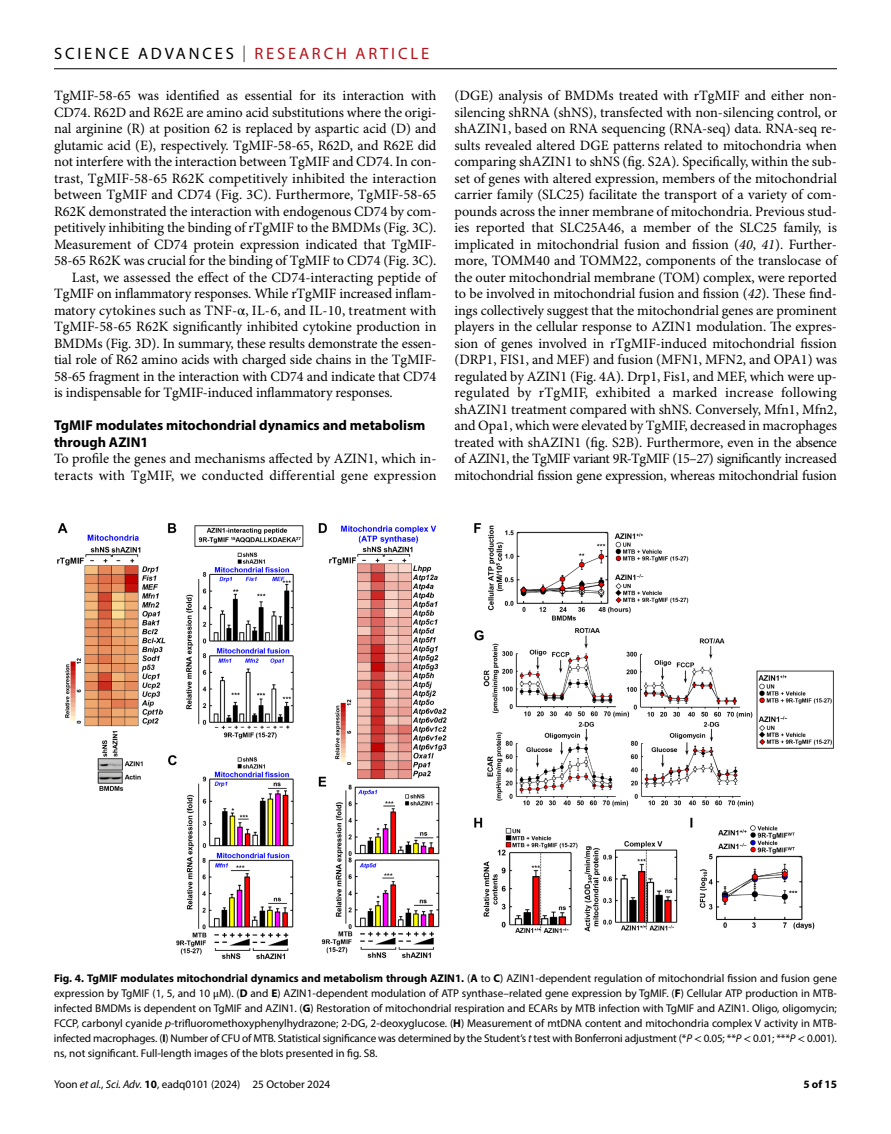
<style>
.page{position:relative;width:891px;height:1134px;background:#fff}
.page>*{position:absolute;margin:0;border:0;box-sizing:border-box;transform-origin:0 0}
.t1{font:16.5px "Myriad Pro";letter-spacing:.17em;color:#000}
.t2{font:14.25px/16.5px "Minion Pro";letter-spacing:-.005em;color:#000}
.t3{font:700 14.25px/16.5px "Myriad Pro";color:#000}
.t4{font:14.25px "Minion Pro";letter-spacing:.02em;color:#000}
.t5{font:11.25px/15px "Myriad Pro";color:#000;text-align:justify}
.t6{font:700 11.25px "Myriad Pro";color:#000}
.s1{font-weight:300}
.s2{color:#b5121b}
.s3{font-family:"STIX"}
.s4{font-style:italic}
.s5{font-weight:700}
</style>
<div class="page">
<hr style="left:54px;top:68px;width:783px;height:1px;background:#000">
<img style="left:57px;top:523px;width:777px;height:437px">
<p class="t1" style="left:54px;top:44px;width:376px">Science Adva nces <span class="s1">|</span> <span class="s2">Resear ch Ar ticle</span></p>
<p class="t2" style="left:54px;top:88px;width:384px">TgMIF-58-65 was identified as essential for its interaction with</p>
<p class="t2" style="left:54px;top:105px;width:384px">CD74. R62D and R62E are amino acid substitutions where the origi-</p>
<p class="t2" style="left:54px;top:121px;width:384px">nal arginine (R) at position 62 is replaced by aspartic acid (D) and</p>
<p class="t2" style="left:54px;top:138px;width:384px">glutamic acid (E), respectively. TgMIF-58-65, R62D, and R62E did</p>
<p class="t2" style="left:54px;top:154px;width:384px">not interfere with the interaction between TgMIF and CD74. In con-</p>
<p class="t2" style="left:54px;top:171px;width:384px">trast, TgMIF-58-65 R62K competitively inhibited the interaction</p>
<p class="t2" style="left:54px;top:187px;width:384px">between TgMIF and CD74 (Fig. 3C). Furthermore, TgMIF-58-65</p>
<p class="t2" style="left:54px;top:204px;width:384px">R62K demonstrated the interaction with endogenous CD74 by com-</p>
<p class="t2" style="left:54px;top:220px;width:384px">petitively inhibiting the binding of rTgMIF to the BMDMs (Fig. 3C).</p>
<p class="t2" style="left:54px;top:237px;width:384px">Measurement of CD74 protein expression indicated that TgMIF-</p>
<p class="t2" style="left:54px;top:253px;width:384px">58-65 R62K was crucial for the binding of TgMIF to CD74 (Fig. 3C).</p>
<p class="t2" style="left:72px;top:270px;width:366px">Last, we assessed the effect of the CD74-interacting peptide of</p>
<p class="t2" style="left:54px;top:286px;width:384px">TgMIF on inflammatory responses. While rTgMIF increased inflam-</p>
<p class="t4" style="left:54px;top:302px;width:384px">matory cytokines such as TNF-<span class="s3">α</span>, IL-6, and IL-10, treatment with</p>
<p class="t2" style="left:54px;top:319px;width:384px">TgMIF-58-65 R62K significantly inhibited cytokine production in</p>
<p class="t2" style="left:54px;top:336px;width:384px">BMDMs (Fig. 3D). In summary, these results demonstrate the essen-</p>
<p class="t2" style="left:54px;top:352px;width:384px">tial role of R62 amino acids with charged side chains in the TgMIF-</p>
<p class="t2" style="left:54px;top:369px;width:384px">58-65 fragment in the interaction with CD74 and indicate that CD74</p>
<p class="t2" style="left:54px;top:385px;width:340px">is indispensable for TgMIF-induced inflammatory responses.</p>
<p class="t3" style="left:54px;top:417px;width:373px">TgMIF modulates mitochondrial dynamics and metabolism through AZIN1</p>
<p class="t2" style="left:54px;top:451px;width:384px">To profile the genes and mechanisms affected by AZIN1, which in&shy;teracts with TgMIF, we conducted differential gene expression</p>
<p class="t2" style="left:454px;top:88px;width:384px;text-align:justify">(DGE) analysis of BMDMs treated with rTgMIF and either non&shy;silencing shRNA (shNS), transfected with non-silencing control, or shAZIN1, based on RNA sequencing (RNA-seq) data. RNA-seq re&shy;sults revealed altered DGE patterns related to mitochondria when comparing shAZIN1 to shNS (fig. S2A). Specifically, within the sub&shy;set of genes with altered expression, members of the mitochondrial carrier family (SLC25) facilitate the transport of a variety of com&shy;pounds across the inner membrane of mitochondria. Previous stud&shy;ies reported that SLC25A46, a member of the SLC25 family, is implicated in mitochondrial fusion and fission (<span class="s4">40</span>, <span class="s4">41</span>). Further&shy;more, TOMM40 and TOMM22, components of the translocase of the outer mitochondrial membrane (TOM) complex, were reported to be involved in mitochondrial fusion and fission (<span class="s4">42</span>). These find&shy;ings collectively suggest that the mitochondrial genes are prominent players in the cellular response to AZIN1 modulation. The expres&shy;sion of genes involved in rTgMIF-induced mitochondrial fission (DRP1, FIS1, and MEF) and fusion (MFN1, MFN2, and OPA1) was regulated by AZIN1 (Fig. 4A). Drp1, Fis1, and MEF, which were up&shy;regulated by rTgMIF, exhibited a marked increase following shAZIN1 treatment compared with shNS. Conversely, Mfn1, Mfn2, and Opa1, which were elevated by TgMIF, decreased in macrophages treated with shAZIN1 (fig. S2B). Furthermore, even in the absence of AZIN1, the TgMIF variant 9R-TgMIF (15–27) significantly increased mitochondrial fission gene expression, whereas mitochondrial fusion</p>
<p class="t5" style="left:54px;top:971px;width:785px"><span class="s5">Fig. 4. TgMIF modulates mitochondrial dynamics and metabolism through AZIN1.</span> (<span class="s5">A</span> to <span class="s5">C</span>) AZIN 1-dependent regulation of mitochondrial fission and fusion gene expression by TgMIF (1, 5, and 10 <span class="s3">μ</span>M). (<span class="s5">D</span> and <span class="s5">E</span>) AZIN 1-dependent modulation of ATP synthase–related gene expression by TgMIF. (<span class="s5">F</span>) Cellular ATP production in MTB&shy;infected BMDMs is dependent on TgMIF and AZIN 1. (<span class="s5">G</span>) Restoration of mitochondrial respiration and ECARs by MTB infection with TgMIF and AZIN 1. Oligo, oligomycin; FCCP, carbonyl cyanide <span class="s4">p</span>-trifluoromethoxyphenylhydrazone; 2--DG, 2-deoxyglucose. (<span class="s5">H</span>) Measurement of mtDNA content and mitochondria complex V activity in MTB&shy;infected macrophages. (<span class="s5">I</span>) Number of CFU of MTB. Statistical significance was determined by the Student’s <span class="s4">t</span> test with Bonferroni adjustment (*<span class="s4">P</span> <span class="s3">&lt;</span> 0.05; **<span class="s4">P</span> <span class="s3">&lt;</span> 0.01; ***<span class="s4">P</span> <span class="s3">&lt;</span> 0.001). ns, not significant. Full-length images of the blots presented in fig. S8.</p>
<p class="t5" style="left:54px;top:1076px;width:278px">Yoon <span class="s4">et al.</span>, <span class="s4">Sci. Adv.</span> <span class="s5">10</span>, eadq0101 (2024) 25 October 2024</p>
<p class="t6" style="left:803px;top:1076px;width:35px">5 of 15</p>
</div>
